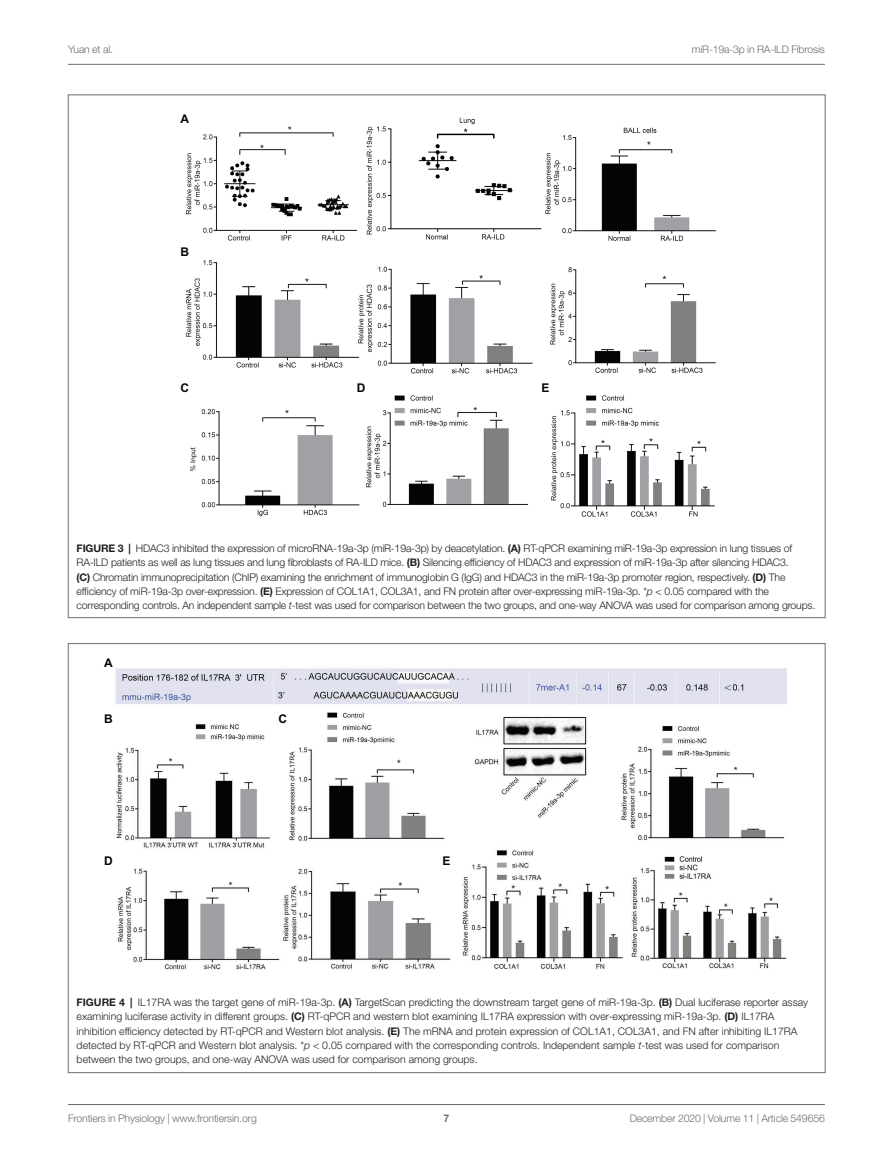
<style>
.page{position:relative;width:893px;height:1170px;background:#fff}
.page>*{position:absolute;margin:0;border:0;box-sizing:border-box;transform-origin:0 0}
.t1{font:700 12px "Arial";color:#040503}
.FIG_LEG{font:300 10.5px/14.2px "Helvetica Neue LT Std";letter-spacing:-.015em;color:#231f20}
.t2{font:300 10.5px "Helvetica Neue LT Std";letter-spacing:-.015em;color:#6c6d70}
.t3{font:700 10.5px "Helvetica Neue LT Std";color:#6c6d70}
.s1{font-weight:700}
.s2{font-style:italic}
</style>
<div class="page">
<hr style="left:68px;top:64px;width:757px;height:1px;background:#6c6d70">
<hr style="left:68px;top:1104px;width:757px;height:1px;background:#6c6d70">
<img style="left:186px;top:117px;width:531px;height:400px">
<img style="left:115px;top:668px;width:672px;height:302px">
<p class="t2" style="left:68px;top:42px;width:47px">Yuan et al.</p>
<p class="t2" style="left:692px;top:42px;width:135px">miR-19a-3p in RA-ILD Fibrosis</p>
<p class="t1" style="left:180px;top:111px;width:10px">A</p>
<p class="t1" style="left:180px;top:243px;width:10px">B</p>
<p class="t1" style="left:180px;top:380px;width:10px">C</p>
<p class="t1" style="left:357px;top:380px;width:10px">D</p>
<p class="t1" style="left:541px;top:380px;width:10px">E</p>
<p class="FIG_LEG" style="left:77px;top:541px;width:740px"><span class="s1">FIGURE 3 |</span> HDAC3 inhibited the expression of microRNA-19a-3p (miR-19a-3p) by deacetylation. <span class="s1">(A)</span> RT-qPCR examining miR-19a-3p expression in lung tissues of RA-ILD patients as well as lung tissues and lung fibroblasts of RA-ILD mice. <span class="s1">(B)</span> Silencing efficiency of HDAC3 and expression of miR-19a-3p after silencing HDAC3.<br><span class="s1">(C)</span> Chromatin immunoprecipitation (ChIP) examining the enrichment of immunoglobin G (IgG) and HDAC3 in the miR-19a-3p promoter region, respectively. <span class="s1">(D)</span> The efficiency of miR-19a-3p over-expression. <span class="s1">(E)</span> Expression of COL1A1, COL3A1, and FN protein after over-expressing miR-19a-3p. *<span class="s2">p</span> &lt; 0.05 compared with the corresponding controls. An independent sample <span class="s2">t</span>-test was used for comparison between the two groups, and one-way ANOVA was used for comparison among groups.</p>
<p class="t1" style="left:104px;top:654px;width:10px">A</p>
<p class="t1" style="left:104px;top:709px;width:10px">B</p>
<p class="t1" style="left:279px;top:709px;width:10px">C</p>
<p class="t1" style="left:104px;top:852px;width:10px">D</p>
<p class="t1" style="left:443px;top:852px;width:10px">E</p>
<p class="FIG_LEG" style="left:77px;top:994px;width:733px"><span class="s1">FIGURE 4 |</span> IL17RA was the target gene of miR-19a-3p. <span class="s1">(A)</span> TargetScan predicting the downstream target gene of miR-19a-3p. <span class="s1">(B)</span> Dual luciferase reporter assay examining luciferase activity in different groups. <span class="s1">(C)</span> RT-qPCR and western blot examining IL17RA expression with over-expressing miR-19a-3p. <span class="s1">(D)</span> IL17RA inhibition efficiency detected by RT-qPCR and Western blot analysis. <span class="s1">(E)</span> The mRNA and protein expression of COL1A1, COL3A1, and FN after inhibiting IL17RA detected by RT-qPCR and Western blot analysis. *<span class="s2">p</span> &lt; 0.05 compared with the corresponding controls. Independent sample <span class="s2">t</span>-test was used for comparison between the two groups, and one-way ANOVA was used for comparison among groups.</p>
<p class="t2" style="left:68px;top:1111px;width:190px">Frontiers in Physiology | www.frontiersin.org</p>
<p class="t3" style="left:444px;top:1111px;width:7px">7</p>
<p class="t2" style="left:630px;top:1111px;width:197px">December 2020 | Volume 11 | Article 549656</p>
</div>
